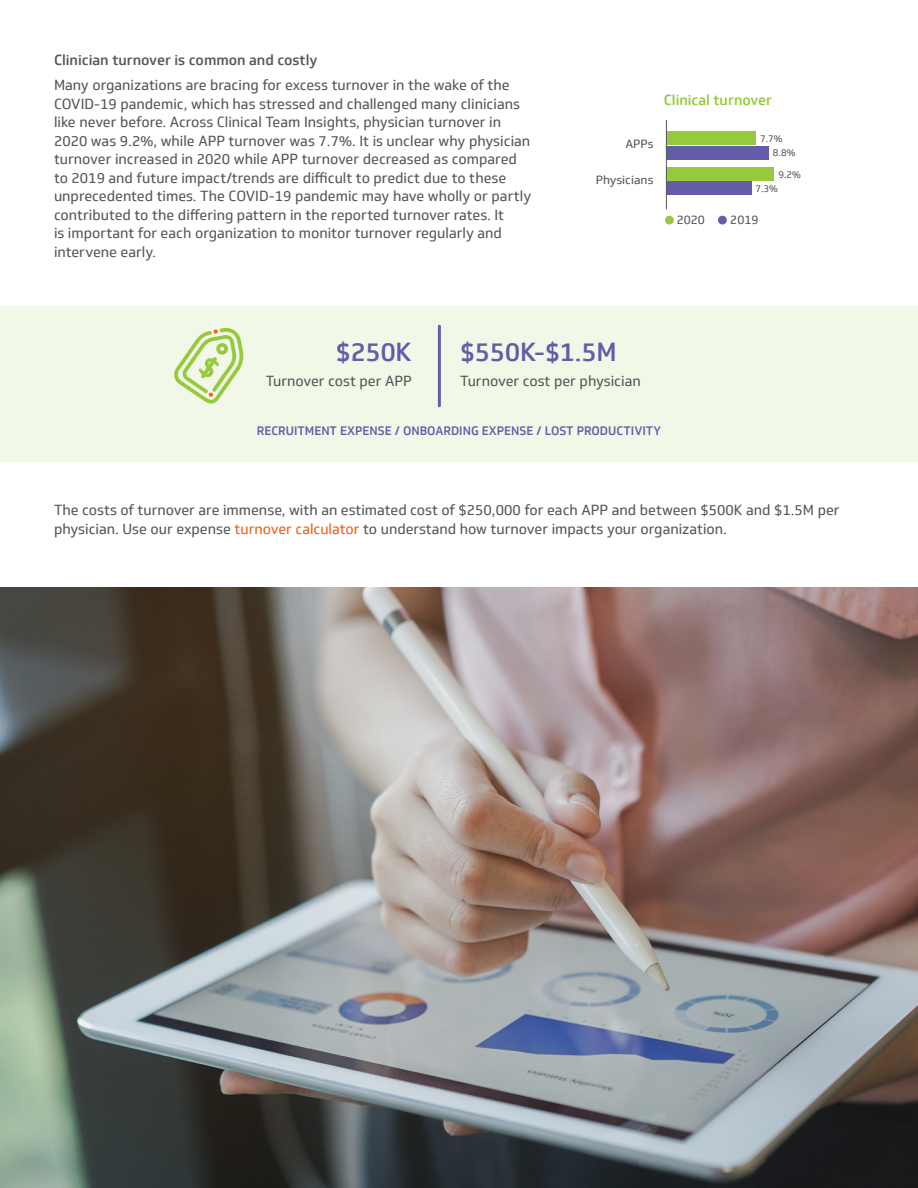
<style>
.page{position:relative;width:918px;height:1188px;background:#fff}
.page>*{position:absolute;margin:0;border:0;box-sizing:border-box;transform-origin:0 0}
.Body_Subhead_9_5pt{font:500 25.5px "Soleto";color:#635ca8}
.Body_9_5pt{font:14.25px/18.6px "Soleto";color:#57585a}
.Body_Subhead_9_5pt-2{font:500 14.25px "Soleto";color:#57585a}
.Body_Subhead_9_5pt-3{font:500 14.25px "Soleto";color:#97c93c}
.Body_9_5pt-2{font:500 12px "Soleto";color:#635ca8}
.t1{font:12px "Soleto";color:#57585a}
.t2{font:11.7px "Soleto";color:#57585a}
.t3{font:9.6px/14.7px "Soleto";color:#57585a}
.s1{color:#f26021}
</style>
<div class="page">
<img style="left:0;top:588px;width:918px;height:600px">
<div style="left:0;top:306px;width:918px;height:156px;background:#f2f8e8"></div>
<hr style="left:438px;top:326px;width:3px;height:80px;background:#635ca8">
<svg style="left:174px;top:328px;width:70px;height:76px;background:#d6e8b2"></svg>
<div style="left:666px;top:132px;width:90px;height:13px;background:#97c93c"></div>
<div style="left:666px;top:146px;width:103px;height:14px;background:#635ca8"></div>
<div style="left:666px;top:167px;width:108px;height:13px;background:#97c93c"></div>
<div style="left:666px;top:182px;width:85px;height:13px;background:#635ca8"></div>
<hr style="left:666px;top:120px;width:1px;height:89px;background:#57585a">
<div style="left:665px;top:216px;width:9px;height:9px;background:#97c93c;border-radius:50%"></div>
<div style="left:718px;top:216px;width:9px;height:9px;background:#635ca8;border-radius:50%"></div>
<p class="Body_Subhead_9_5pt-2" style="left:54px;top:51px;width:265px">Clinician turnover is common and costly</p>
<p class="Body_9_5pt" style="left:54px;top:76px;width:479px">Many organizations are bracing for excess turnover in the wake of the COVID-19 pandemic, which has stressed and challenged many clinicians like never before. Across Clinical Team Insights, physician turnover in 2020 was 9.2%, while APP turnover was 7.7%. It is unclear why physician turnover increased in 2020 while APP turnover decreased as compared to 2019 and future impact/trends are difficult to predict due to these unprecedented times. The COVID-19 pandemic may have wholly or partly contributed to the differing pattern in the reported turnover rates. It<br>is important for each organization to monitor turnover regularly and intervene early.</p>
<p class="Body_Subhead_9_5pt-3" style="left:664px;top:91px;width:110px">Clinical turnover</p>
<p class="t2" style="left:625px;top:137px;width:30px">APPs</p>
<p class="t2" style="left:596px;top:173px;width:59px">Physicians</p>
<p class="t3" style="left:773px;top:131px;width:24px;text-indent:-13px">7.7%<br>8.8%</p>
<p class="t3" style="left:778px;top:167px;width:24px">9.2%</p>
<p class="t3" style="left:755px;top:181px;width:24px">7.3%</p>
<p class="t1" style="left:677px;top:213px;width:30px">2020</p>
<p class="t1" style="left:730px;top:213px;width:30px">2019</p>
<p class="Body_Subhead_9_5pt" style="left:336px;top:336px;width:77px">$250K</p>
<p class="Body_9_5pt" style="left:266px;top:372px;width:148px">Turnover cost per APP</p>
<p class="Body_Subhead_9_5pt" style="left:460px;top:336px;width:158px">$550K-$1.5M</p>
<p class="Body_9_5pt" style="left:460px;top:372px;width:182px">Turnover cost per physician</p>
<p class="Body_9_5pt-2" style="left:257px;top:423px;width:406px">RECRUITMENT EXPENSE / ONBOARDING EXPENSE / LOST PRODUCTIVITY</p>
<p class="Body_9_5pt" style="left:54px;top:501px;width:787px">The costs of turnover are immense, with an estimated cost of $250,000 for each APP and between $500K and $1.5M per physician. Use our expense <span class="s1">turnover calculator</span> to understand how turnover impacts your organization.</p>
</div>
